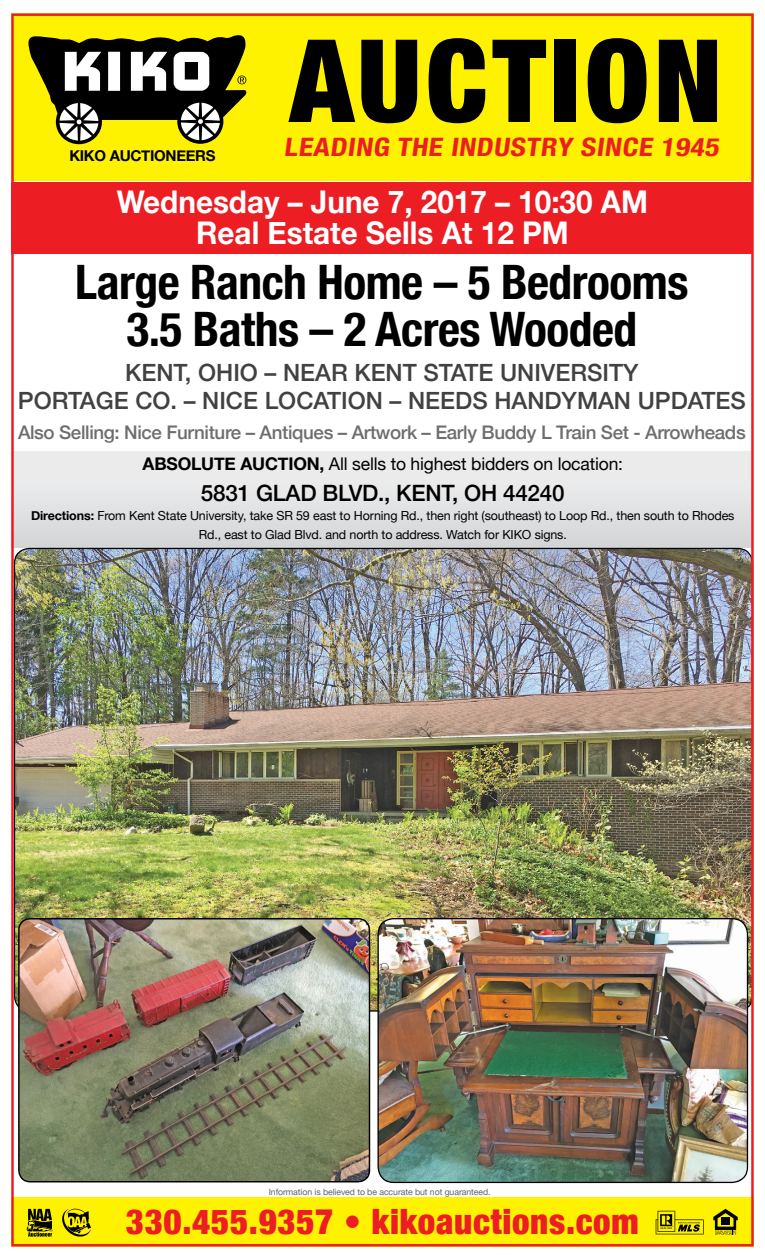
<style>
.page{position:relative;width:765px;height:1260px;background:#fff}
.page>*{position:absolute;margin:0;border:0;box-sizing:border-box;transform-origin:0 0}
.t1{font:900 condensed 115.12px "Helvetica Neue";letter-spacing:.04em;color:#000}
.t2{font:700 condensed 47.5px/46.2px "Helvetica Neue";letter-spacing:-.01em;color:#000;text-align:center}
.t3{font:900 condensed 34.88px "Helvetica Neue";letter-spacing:.02em;color:#ed1d24}
.t4{font:700 31.25px/31.2px "Helvetica Neue";color:#fff;text-align:center;scale:.95 1}
.t5{font:700 condensed 25.38px "Helvetica Neue";color:#ed1d24;scale:1.16 1}
.t6{font:500 23.75px/28.5px "Helvetica Neue";color:#414042;text-align:center}
.t7{font:500 22.5px "Helvetica Neue";letter-spacing:-.01em;color:#000}
.t8{font:500 18.75px "Helvetica Neue";letter-spacing:-.02em;color:#6d6e71}
.t9{font:17.5px "Helvetica Neue";letter-spacing:-.01em;color:#000}
.t10{font:700 15px "Helvetica Neue";letter-spacing:-.02em;color:#000}
.t11{font:12.5px/18.8px "Helvetica Neue";letter-spacing:-.01em;color:#000;text-align:center}
.t12{font:8.75px "Helvetica Neue";letter-spacing:-.01em;color:#636466}
.s1{font-weight:700}
</style>
<div class="page">
<img style="left:11px;top:13px;width:743px;height:1233px">
<svg style="left:26px;top:1209px;width:26px;height:28px"></svg>
<svg style="left:26px;top:33px;width:221px;height:111px"></svg>
<svg style="left:62px;top:1209px;width:29px;height:28px"></svg>
<p class="t10" style="left:69px;top:144px;width:148px">KIKO AUCTIONEERS</p>
<h1 class="t1" style="left:290px;top:-14px;width:434px">AUCTION</h1>
<h3 class="t5" style="left:284px;top:126px;width:381px">LEADING THE INDUSTRY SINCE 1945</h3>
<h3 class="t4" style="left:117px;top:187px;width:561px">Wednesday – June 7, 2017 – 10:30 AM<br>Real Estate Sells At 12 PM</h3>
<h2 class="t2" style="left:75px;top:256px;width:615px">Large Ranch Home – 5 Bedrooms<br>3.5 Baths – 2 Acres Wooded</h2>
<h3 class="t6" style="left:18px;top:356px;width:730px">KENT, OHIO – NEAR KENT STATE UNIVERSITY<br>PORTAGE CO. – NICE LOCATION – NEEDS HANDYMAN UPDATES</h3>
<h3 class="t8" style="left:18px;top:418px;width:729px">Also Selling: Nice Furniture – Antiques – Artwork – Early Buddy L Train Set - Arrowheads</h3>
<h3 class="t9" style="left:143px;top:451px;width:482px"><span class="s1">ABSOLUTE AUCTION,</span> All sells to highest bidders on location:</h3>
<h3 class="t7" style="left:201px;top:475px;width:365px">5831 GLAD BLVD., KENT, OH 44240</h3>
<p class="t11" style="left:31px;top:507px;width:705px"><span class="s1">Directions:</span> From Kent State University, take SR 59 east to Horning Rd., then right (southeast) to Loop Rd., then south to Rhodes<br>Rd., east to Glad Blvd. and north to address. Watch for KIKO signs.</p>
<p class="t12" style="left:269px;top:1185px;width:223px">Information is believed to be accurate but not guaranteed.</p>
<h3 class="t3" style="left:126px;top:1193px;width:514px">330.455.9357 • kikoauctions.com</h3>
</div>
